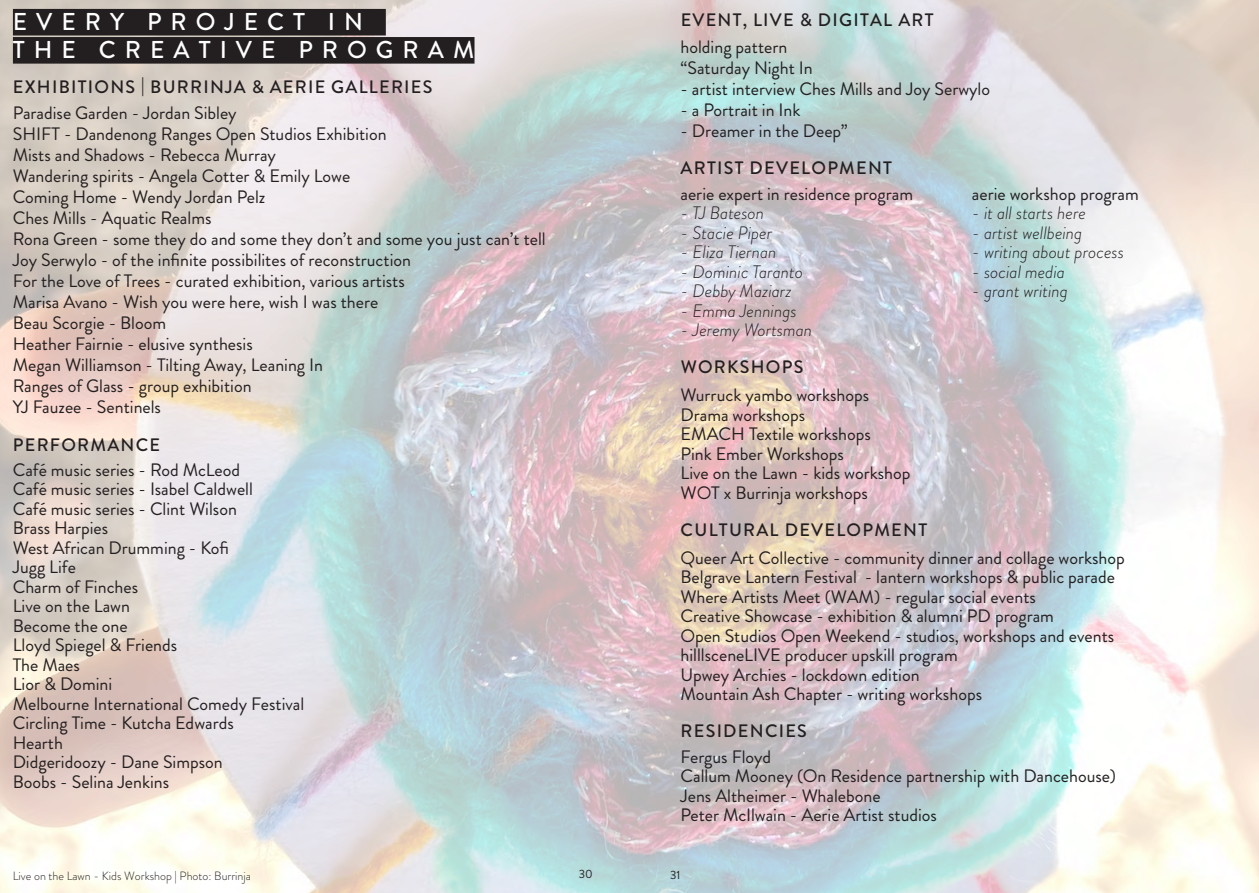
<style>
.page{position:relative;width:1259px;height:893px;background:#fff}
.page>*{position:absolute;margin:0;border:0;box-sizing:border-box;transform-origin:0 0}
.t1{font:500 24.3px "Brandon Grotesque";letter-spacing:.37em;color:#fff}
.t2{font:18px "Brandon Grotesque";color:#231f20}
.t3{font:italic 300 18px "Brandon Grotesque";color:#231f20}
.t4{font:500 18px "Brandon Grotesque";letter-spacing:.07em;color:#231f20}
.t5{font:300 12px "Brandon Grotesque";color:#231f20}
.t6{font:12px "Brandon Grotesque";color:#231f20}
</style>
<div class="page">
<img style="left:0;top:0;width:1259px;height:893px">
<div style="left:13px;top:9px;width:373px;height:26px;background:#231f20"></div>
<div style="left:13px;top:37px;width:461px;height:27px;background:#231f20"></div>
<p class="t1" style="left:13px;top:5px;width:352px">EVERY PROJECT IN</p>
<p class="t1" style="left:13px;top:33px;width:463px">THE CREATIVE PROGRAM</p>
<p class="t4" style="left:13px;top:75px;width:421px">EXHIBITIONS | BURRINJA &amp; AERIE GALLERIES</p>
<p class="t2" style="left:13px;top:100px;width:225px">Paradise Garden - Jordan Sibley</p>
<p class="t2" style="left:13px;top:121px;width:375px">SHIFT - Dandenong Ranges Open Studios Exhibition</p>
<p class="t2" style="left:13px;top:142px;width:265px">Mists and Shadows - Rebecca Murray</p>
<p class="t2" style="left:13px;top:163px;width:339px">Wandering spirits - Angela Cotter &amp; Emily Lowe</p>
<p class="t2" style="left:13px;top:184px;width:254px">Coming Home - Wendy Jordan Pelz</p>
<p class="t2" style="left:13px;top:205px;width:200px">Ches Mills - Aquatic Realms</p>
<p class="t2" style="left:13px;top:226px;width:534px">Rona Green - some they do and some they don’t and some you just can’t tell</p>
<p class="t2" style="left:13px;top:247px;width:400px">Joy Serwylo - of the infinite possibilites of reconstruction</p>
<p class="t2" style="left:13px;top:268px;width:393px">For the Love of Trees - curated exhibition, various artists</p>
<p class="t2" style="left:13px;top:289px;width:367px">Marisa Avano - Wish you were here, wish I was there</p>
<p class="t2" style="left:13px;top:310px;width:155px">Beau Scorgie - Bloom</p>
<p class="t2" style="left:13px;top:331px;width:241px">Heather Fairnie - elusive synthesis</p>
<p class="t2" style="left:13px;top:352px;width:312px">Megan Williamson - Tilting Away, Leaning In</p>
<p class="t2" style="left:13px;top:373px;width:240px">Ranges of Glass - group exhibition</p>
<p class="t2" style="left:13px;top:394px;width:150px">YJ Fauzee - Sentinels</p>
<p class="t4" style="left:13px;top:432px;width:149px">PERFORMANCE</p>
<p class="t2" style="left:13px;top:457px;width:229px">Café music series - Rod McLeod</p>
<p class="t2" style="left:13px;top:477px;width:242px">Café music series - Isabel Caldwell</p>
<p class="t2" style="left:13px;top:496px;width:226px">Café music series - Clint Wilson</p>
<p class="t2" style="left:13px;top:516px;width:97px">Brass Harpies</p>
<p class="t2" style="left:13px;top:535px;width:218px">West African Drumming - Kofi</p>
<p class="t2" style="left:13px;top:555px;width:65px">Jugg Life</p>
<p class="t2" style="left:13px;top:574px;width:127px">Charm of Finches</p>
<p class="t2" style="left:13px;top:594px;width:119px">Live on the Lawn</p>
<p class="t2" style="left:13px;top:613px;width:117px">Become the one</p>
<p class="t2" style="left:13px;top:633px;width:166px">Lloyd Spiegel &amp; Friends</p>
<p class="t2" style="left:13px;top:652px;width:69px">The Maes</p>
<p class="t2" style="left:13px;top:672px;width:101px">Lior &amp; Domini</p>
<p class="t2" style="left:13px;top:691px;width:293px">Melbourne International Comedy Festival</p>
<p class="t2" style="left:13px;top:711px;width:223px">Circling Time - Kutcha Edwards</p>
<p class="t2" style="left:13px;top:730px;width:52px">Hearth</p>
<p class="t2" style="left:13px;top:750px;width:211px">Didgeridoozy - Dane Simpson</p>
<p class="t2" style="left:13px;top:769px;width:158px">Boobs - Selina Jenkins</p>
<p class="t5" style="left:13px;top:867px;width:240px">Live on the Lawn - Kids Workshop | Photo: Burrinja</p>
<p class="t6" style="left:579px;top:866px;width:15px">30</p>
<p class="t4" style="left:680px;top:7px;width:254px">EVENT, LIVE &amp; DIGITAL ART</p>
<p class="t2" style="left:680px;top:35px;width:108px">holding pattern</p>
<p class="t2" style="left:680px;top:56px;width:134px">“Saturday Night In</p>
<p class="t2" style="left:680px;top:77px;width:311px">- artist interview Ches Mills and Joy Serwylo</p>
<p class="t2" style="left:680px;top:98px;width:121px">- a Portrait in Ink</p>
<p class="t2" style="left:680px;top:119px;width:169px">- Dreamer in the Deep”</p>
<p class="t4" style="left:680px;top:156px;width:213px">ARTIST DEVELOPMENT</p>
<p class="t2" style="left:680px;top:181px;width:234px">aerie expert in residence program</p>
<p class="t3" style="left:680px;top:201px;width:85px">- TJ Bateson</p>
<p class="t3" style="left:680px;top:220px;width:93px">- Stacie Piper</p>
<p class="t3" style="left:680px;top:240px;width:97px">- Eliza Tiernan</p>
<p class="t3" style="left:680px;top:259px;width:124px">- Dominic Taranto</p>
<p class="t3" style="left:680px;top:279px;width:113px">- Debby Maziarz</p>
<p class="t3" style="left:680px;top:298px;width:118px">- Emma Jennings</p>
<p class="t3" style="left:680px;top:318px;width:133px">- Jeremy Wortsman</p>
<p class="t4" style="left:680px;top:355px;width:124px">WORKSHOPS</p>
<p class="t2" style="left:680px;top:383px;width:190px">Wurruck yambo workshops</p>
<p class="t2" style="left:680px;top:402px;width:126px">Drama workshops</p>
<p class="t2" style="left:680px;top:422px;width:192px">EMACH Textile workshops</p>
<p class="t2" style="left:680px;top:441px;width:165px">Pink Ember Workshops</p>
<p class="t2" style="left:680px;top:461px;width:232px">Live on the Lawn - kids workshop</p>
<p class="t2" style="left:680px;top:480px;width:189px">WOT x Burrinja workshops</p>
<p class="t2" style="left:972px;top:181px;width:168px">aerie workshop program</p>
<p class="t3" style="left:972px;top:201px;width:116px">- it all starts here</p>
<p class="t3" style="left:972px;top:220px;width:112px">- artist wellbeing</p>
<p class="t3" style="left:972px;top:240px;width:154px">- writing about process</p>
<p class="t3" style="left:972px;top:259px;width:95px">- social media</p>
<p class="t3" style="left:972px;top:279px;width:98px">- grant writing</p>
<p class="t4" style="left:680px;top:517px;width:248px">CULTURAL DEVELOPMENT</p>
<p class="t2" style="left:680px;top:545px;width:446px">Queer Art Collective - community dinner and collage workshop</p>
<p class="t2" style="left:680px;top:565px;width:436px">Belgrave Lantern Festival - lantern workshops &amp; public parade</p>
<p class="t2" style="left:680px;top:584px;width:357px">Where Artists Meet (WAM) - regular social events</p>
<p class="t2" style="left:680px;top:604px;width:375px">Creative Showcase - exhibition &amp; alumni PD program</p>
<p class="t2" style="left:680px;top:623px;width:435px">Open Studios Open Weekend - studios, workshops and events</p>
<p class="t2" style="left:680px;top:643px;width:279px">hilllsceneLIVE producer upskill program</p>
<p class="t2" style="left:680px;top:662px;width:241px">Upwey Archies - lockdown edition</p>
<p class="t2" style="left:680px;top:682px;width:303px">Mountain Ash Chapter - writing workshops</p>
<p class="t4" style="left:680px;top:719px;width:128px">RESIDENCIES</p>
<p class="t2" style="left:680px;top:744px;width:92px">Fergus Floyd</p>
<p class="t2" style="left:680px;top:763px;width:437px">Callum Mooney (On Residence partnership with Dancehouse)</p>
<p class="t2" style="left:680px;top:783px;width:202px">Jens Altheimer - Whalebone</p>
<p class="t2" style="left:680px;top:802px;width:258px">Peter McIlwain - Aerie Artist studios</p>
<p class="t6" style="left:670px;top:866px;width:12px">31</p>
</div>
